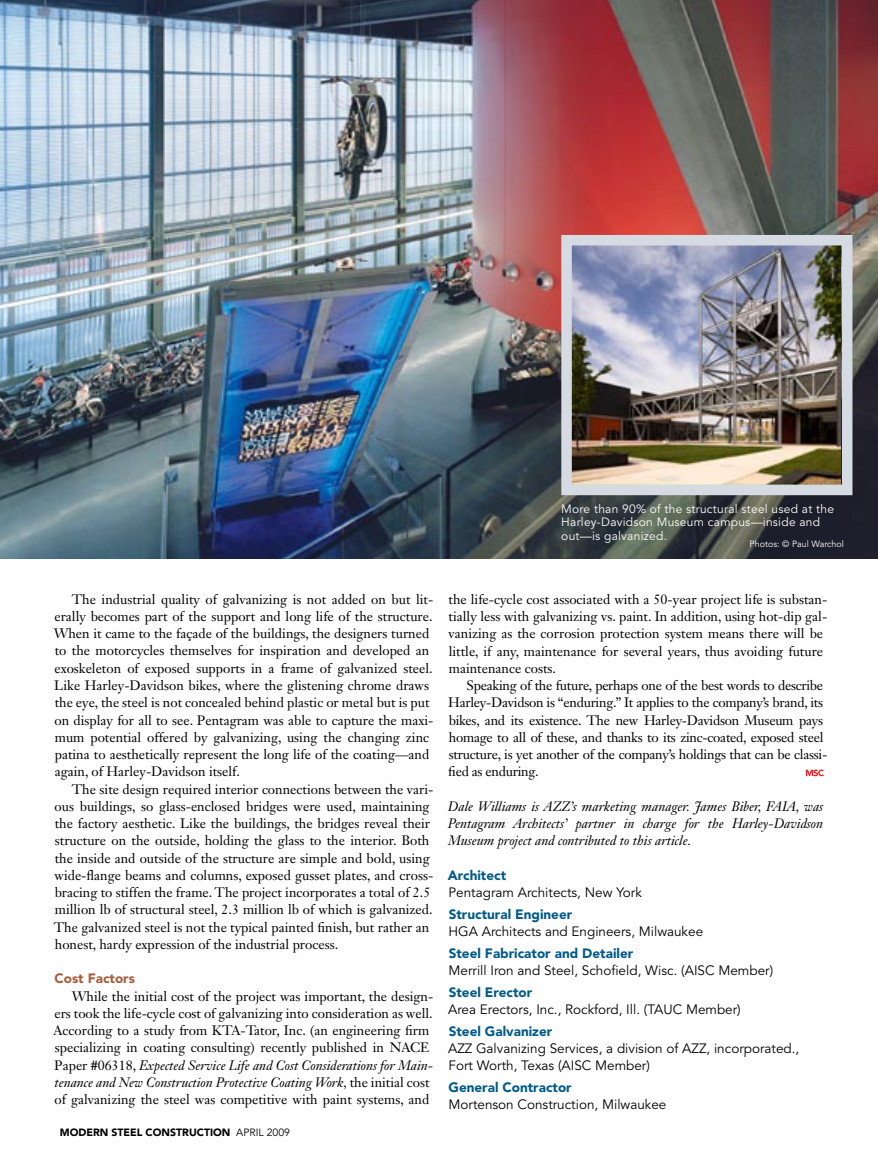
<style>
.page{position:relative;width:878px;height:1175px;background:#fff}
.page>*{position:absolute;margin:0;border:0;box-sizing:border-box;transform-origin:0 0}
.t1{font:13.5px/17.2px "Janson Text LT Std";color:#000}
.t2{font:13.5px/17.2px "Janson Text LT Std";letter-spacing:-.02em;color:#000}
.t3{font:13.5px/17.2px "Avenir LT Std";color:#000}
.t4{font:italic 13.5px/17.2px "Janson Text LT Std";color:#000;text-align:justify}
.t5{font:900 13.5px "Avenir LT Std";color:#005b89}
.t6{font:900 13.5px "Avenir LT Std";color:#a75e3f}
.t7{font:12px/13.5px "Avenir LT Std";letter-spacing:.02em;color:#fff}
.t8{font:900 10.5px "Avenir LT Std";color:#000}
.t9{font:9px "Avenir LT Std";color:#fff}
.s1{font-style:italic}
.s2{font-weight:400}
</style>
<div class="page">
<svg style="left:805px;top:769px;width:18px;height:7px"></svg>
<img style="left:0;top:0;width:878px;height:558px">
<img style="left:572px;top:246px;width:268px;height:238px">
<div style="left:561px;top:235px;width:291px;height:260px;border:10px solid #d6dbe3"></div>
<p class="t7" style="left:561px;top:502px;width:274px">M ore than 90% of the structural steel used at the<br>Harley-Davidson M useum campus—inside and out—is galvanized.</p>
<p class="t9" style="left:749px;top:539px;width:96px">Photos: © Paul Warchol</p>
<p class="t1" style="left:54px;top:590px;width:381px;text-indent:18px">The industrial quality of galvanizing is not added on but lit&shy;erally becomes part of the support and long life of the structure.<br>When it came to the façade of the buildings, the designers turned to the motorcycles themselves for inspiration and developed an exoskeleton of exposed supports in a frame of galvanized steel.<br>Like Harley-Davidson bikes, where the glistening chrome draws the eye, the steel is not concealed behind plastic or metal but is put on display for all to see. Pentagram was able to capture the maxi&shy;mum potential offered by galvanizing, using the changing zinc patina to aesthetically represent the long life of the coating—and again, of Harley-Davidson itself.</p>
<p class="t1" style="left:54px;top:780px;width:381px;text-indent:18px">The site design required interior connections between the vari&shy;ous buildings, so glass-enclosed bridges were used, maintaining the factory aesthetic. Like the buildings, the bridges reveal their structure on the outside, holding the glass to the interior. Both the inside and outside of the structure are simple and bold, using wide-flange beams and columns, exposed gusset plates, and cross&shy;bracing to stiffen the frame. The project incorporates a total of 2.5 million lb of structural steel, 2.3 million lb of which is galvanized.<br>The galvanized steel is not the typical painted finish, but rather an honest, hardy expression of the industrial process.</p>
<p class="t6" style="left:55px;top:970px;width:82px">Cost Factors</p>
<p class="t1" style="left:54px;top:987px;width:381px;text-indent:18px">While the initial cost of the project was important, the design&shy;ers took the life-cycle cost of galvanizing into consideration as well.<br>According to a study from KTA-Tator, Inc. (an engineering firm specializing in coating consulting) recently published in NACE Paper #06318, <span class="s1">Expected Service Life and Cost Considerations for Main&shy;tenance and New Construction Protective Coating Work,</span> the initial cost of galvanizing the steel was competitive with paint systems, and</p>
<p class="t8" style="left:60px;top:1125px;width:232px">MODERN STEEL CONSTRUCTION <span class="s2">april 2009</span></p>
<p class="t1" style="left:448px;top:590px;width:380px">the life-cycle cost associated with a 50-year project life is substan&shy;tially less with galvanizing vs. paint. In addition, using hot-dip gal&shy;vanizing as the corrosion protection system means there will be little, if any, maintenance for several years, thus avoiding future maintenance costs.</p>
<p class="t2" style="left:448px;top:676px;width:380px;text-indent:18px">Speaking of the future, perhaps one of the best words to describe Harley-Davidson is “enduring.” It applies to the company’s brand, its bikes, and its existence. The new Harley-Davidson Museum pays homage to all of these, and thanks to its zinc-coated, exposed steel structure, is yet another of the company’s holdings that can be classi&shy;fied as enduring.</p>
<p class="t4" style="left:448px;top:797px;width:377px">Dale Williams is AZZ’s marketing manager. James Biber, FAIA, was Pentagram Architects’ partner in charge for the Harley-Davidson Museum project and contributed to this article.</p>
<p class="t5" style="left:448px;top:867px;width:60px">Architect</p>
<p class="t3" style="left:448px;top:884px;width:195px">Pentagram Architects, New York</p>
<p class="t5" style="left:448px;top:906px;width:125px">Structural Engineer</p>
<p class="t3" style="left:448px;top:923px;width:256px">HGA Architects and Engineers, M ilwaukee</p>
<p class="t5" style="left:448px;top:945px;width:186px">Steel Fabricator and Detailer</p>
<p class="t3" style="left:448px;top:962px;width:326px">Merrill I ron and Steel, Schofield, Wisc. (AI SC Member)</p>
<p class="t5" style="left:448px;top:984px;width:85px">Steel Erector</p>
<p class="t3" style="left:448px;top:1001px;width:294px">Area Erectors, I nc., Rockford, I ll. (TAUC M ember)</p>
<p class="t5" style="left:448px;top:1023px;width:105px">Steel Galvanizer</p>
<p class="t3" style="left:448px;top:1040px;width:353px">AZZ Galvanizing Services, a division of AZZ, incorporated.,<br>Fort Worth, Texas (AI SC M ember)</p>
<p class="t5" style="left:448px;top:1079px;width:125px">General Contractor</p>
<p class="t3" style="left:448px;top:1096px;width:219px">Mortenson Construction, M ilwaukee</p>
</div>
